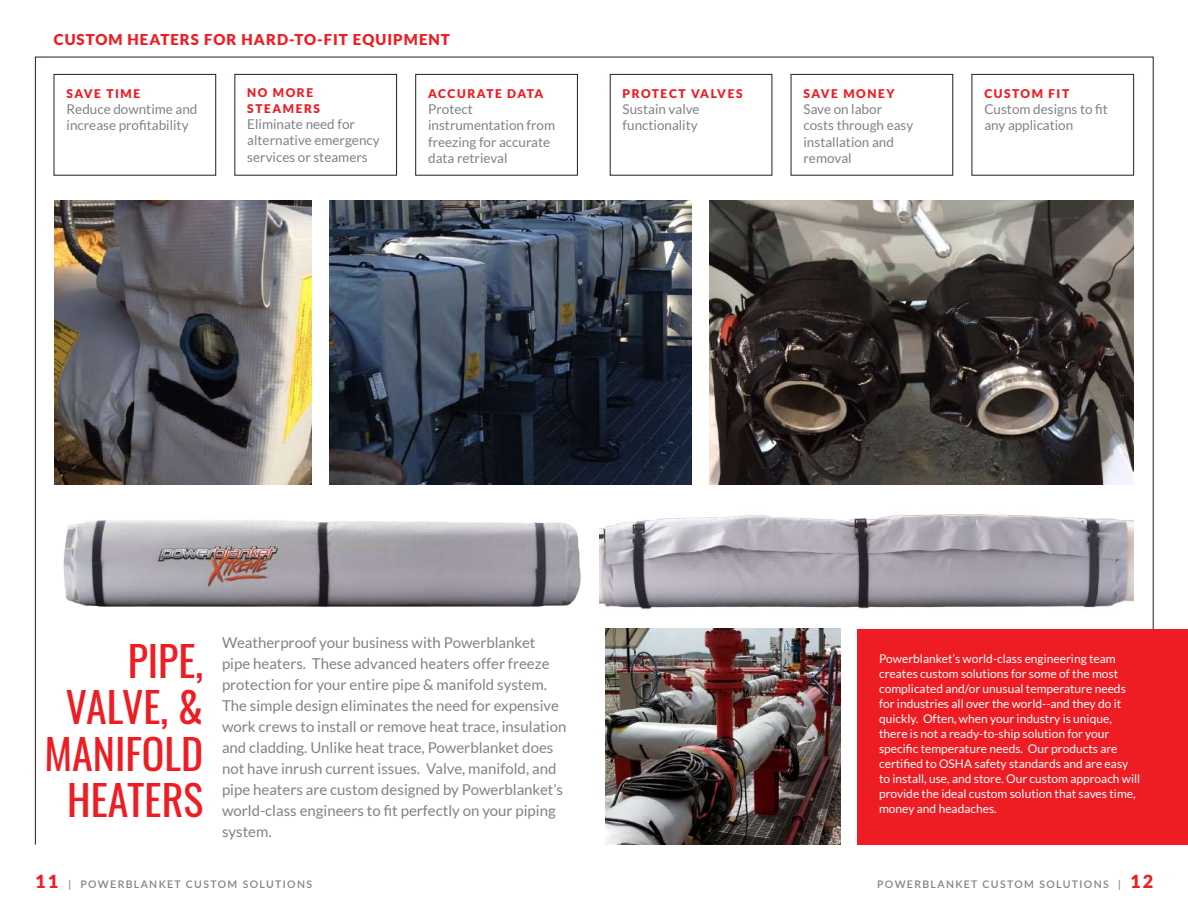
<style>
.page{position:relative;width:1188px;height:918px;background:#fff}
.page>*{position:absolute;margin:0;border:0;box-sizing:border-box;transform-origin:0 0}
.t1{font:42px/46.5px "Oswald";color:#ee1d23;text-align:right}
.t2{font:15px/21px "Lato";color:#808285}
.t3{font:900 15px "Lato";letter-spacing:.07em;color:#ee1d23}
.t4{font:13.5px/16.2px "Lato";color:#808285}
.t5{font:12px/15px "Lato";color:#fff}
.t6{font:900 12px/16.2px "Lato";letter-spacing:.13em;color:#ee1d23}
.t7{font:600 10.5px "Lato";letter-spacing:.13em;color:#808285}
.s1{font-weight:900;font-size:18px;color:#ee1d23}
</style>
<div class="page">
<img style="left:710px;top:200px;width:424px;height:284px">
<img style="left:330px;top:200px;width:362px;height:284px">
<img style="left:54px;top:200px;width:258px;height:284px">
<img style="left:605px;top:632px;width:236px;height:211px">
<img style="left:599px;top:514px;width:535px;height:118px">
<img style="left:63px;top:520px;width:518px;height:87px">
<div style="left:54px;top:74px;width:162px;height:101px;border:1px solid #231f20"></div>
<div style="left:235px;top:74px;width:162px;height:101px;border:1px solid #231f20"></div>
<div style="left:416px;top:74px;width:162px;height:101px;border:1px solid #231f20"></div>
<div style="left:610px;top:74px;width:162px;height:101px;border:1px solid #231f20"></div>
<div style="left:791px;top:74px;width:162px;height:101px;border:1px solid #231f20"></div>
<div style="left:972px;top:74px;width:162px;height:101px;border:1px solid #231f20"></div>
<div style="left:858px;top:629px;width:330px;height:216px;background:#ee1d23"></div>
<p class="t3" style="left:54px;top:30px;width:398px">CUSTOM HEATERS FOR HARD-TO-FIT EQUIPMENT</p>
<p class="t6" style="left:67px;top:85px;width:75px">SAVE TIME</p>
<p class="t4" style="left:67px;top:101px;width:132px">Reduce downtime and increase profitability</p>
<p class="t6" style="left:247px;top:84px;width:74px">NO MORE<br>STEAMERS</p>
<p class="t4" style="left:247px;top:116px;width:134px">Eliminate need for alternative emergency services or steamers</p>
<p class="t6" style="left:428px;top:85px;width:117px">ACCURATE DATA</p>
<p class="t4" style="left:428px;top:101px;width:129px">Protect instrumentation from freezing for accurate data retrieval</p>
<p class="t6" style="left:623px;top:85px;width:121px">PROTECT VALVES</p>
<p class="t4" style="left:623px;top:101px;width:78px">Sustain valve functionality</p>
<p class="t6" style="left:804px;top:85px;width:92px">SAVE MONEY</p>
<p class="t4" style="left:804px;top:101px;width:111px">Save on labor costs through easy installation and removal</p>
<p class="t6" style="left:984px;top:85px;width:86px">CUSTOM FIT</p>
<p class="t4" style="left:984px;top:101px;width:125px">Custom designs to fit any application</p>
<h1 class="t1" style="left:45px;top:633px;width:160px">PIPE,<br>VALVE, &amp;<br>MANIFOLD<br>HEATERS</h1>
<p class="t2" style="left:222px;top:632px;width:346px">Weatherproof your business with Powerblanket pipe heaters. These advanced heaters offer freeze protection for your entire pipe &amp; manifold system.<br>The simple design eliminates the need for expensive work crews to install or remove heat trace, insulation and cladding. Unlike heat trace, Powerblanket does not have inrush current issues. Valve, manifold, and pipe heaters are custom designed by Powerblanket’s world-class engineers to fit perfectly on your piping system.</p>
<p class="t5" style="left:879px;top:651px;width:263px">Powerblanket’s world-class engineering team creates custom solutions for some of the most complicated and/or unusual temperature needs for industries all over the world--and they do it quickly. Often, when your industry is unique, there is not a ready-to-ship solution for your specific temperature needs. Our products are certified to OSHA safety standards and are easy to install, use, and store. Our custom approach will provide the ideal custom solution that saves time, money and headaches.</p>
<p class="t7" style="left:35px;top:877px;width:279px"><span class="s1">11</span> | POWERBLANKET CUSTOM SOLUTIONS</p>
<p class="t7" style="left:877px;top:877px;width:278px">POWERBLANKET CUSTOM SOLUTIONS | <span class="s1">12</span></p>
</div>
